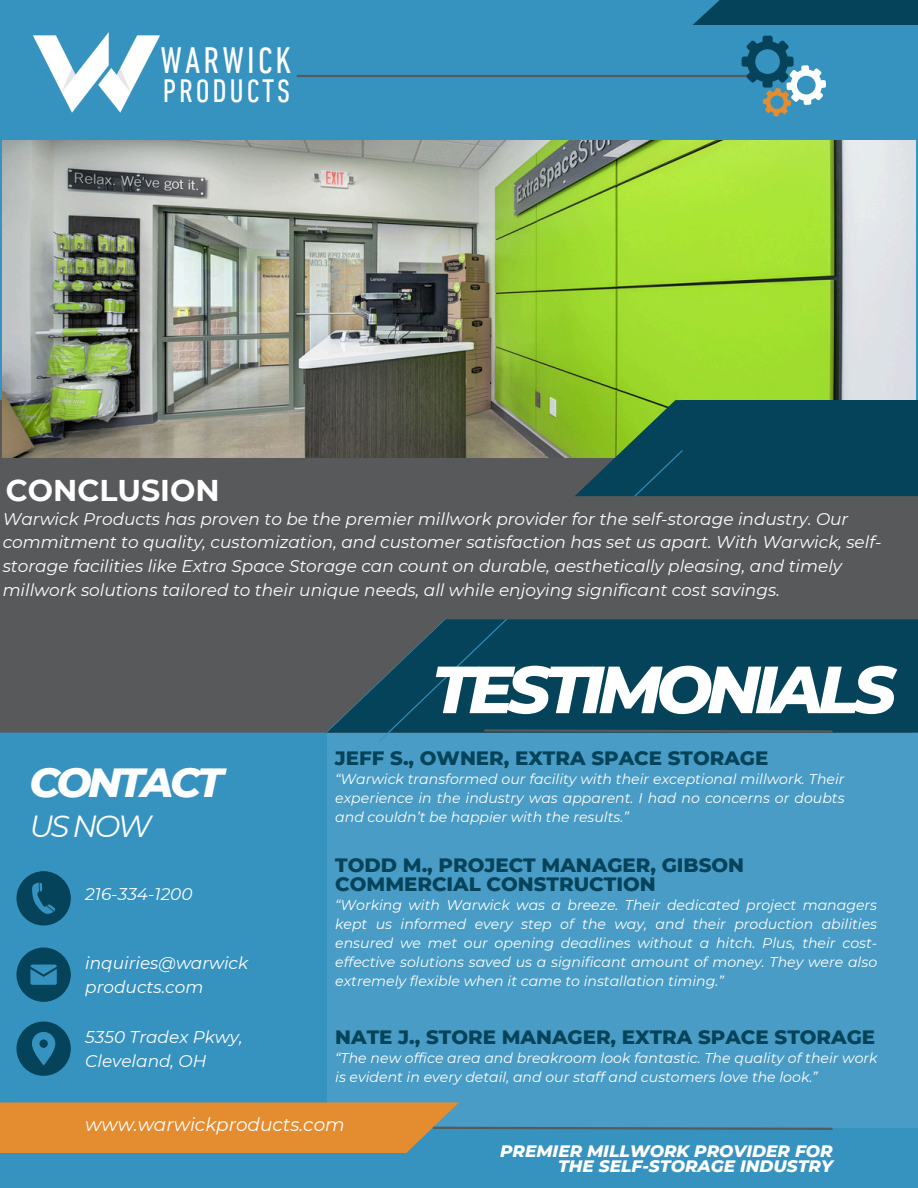
<style>
.page{position:relative;width:918px;height:1188px;background:#3692bf}
.page>*{position:absolute;margin:0;border:0;box-sizing:border-box;transform-origin:0 0}
.t1{font:italic 800 66.45px "Montserrat";letter-spacing:-.085em;color:#fff}
.t2{font:italic 800 41.55px "Montserrat";letter-spacing:-.085em;color:#fff}
.t3{font:condensed 37.5px "DIN Next LT Pro";letter-spacing:.085em;color:#fff}
.t4{font:condensed 33px "DIN Next LT Pro";letter-spacing:.085em;color:#fff}
.t5{font:italic 30.45px "Montserrat";color:#fff}
.t6{font:700 30px "Montserrat";color:#fff}
.t7{font:800 19.8px/19.2px "Montserrat";color:#044359}
.t8{font:italic 18.45px "Montserrat";color:#fff}
.t9{font:italic 16.95px/23.7px "Montserrat";color:#fff}
.t10{font:italic 800 16.95px/15.8px "Montserrat";color:#fff;text-align:right}
.t11{font:italic 14.1px/19px "Montserrat";color:#fff;text-align:justify}
</style>
<div class="page">
<div style="left:327px;top:546px;width:591px;height:582px;background:#499cc5"></div>
<div style="left:0;top:400px;width:918px;height:333px;background:#58595b"></div>
<div style="left:16px;top:871px;width:55px;height:55px;background:#044359;border-radius:50%"></div>
<div style="left:16px;top:948px;width:55px;height:54px;background:#044359;border-radius:50%"></div>
<div style="left:16px;top:1022px;width:55px;height:54px;background:#044359;border-radius:50%"></div>
<img style="left:3px;top:141px;width:912px;height:317px">
<svg style="left:327px;top:400px;width:591px;height:333px;fill:#044359"></svg>
<div style="left:692px;top:0;width:226px;height:25px;background:#044359"></div>
<svg style="left:378px;top:449px;width:306px;height:293px"></svg>
<div style="left:426px;top:496px;width:492px;height:123px;background:#58595b"></div>
<hr style="left:298px;top:75px;width:464px;height:2px;background:#58595b">
<svg style="left:32px;top:883px;width:23px;height:31px"></svg>
<svg style="left:30px;top:965px;width:26px;height:20px"></svg>
<svg style="left:32px;top:1032px;width:23px;height:33px"></svg>
<svg style="left:0;top:1102px;width:833px;height:51px"></svg>
<svg style="left:326px;top:533px;width:508px;height:201px"></svg>
<img style="left:33px;top:32px;width:127px;height:81px">
<svg style="left:742px;top:36px;width:84px;height:80px"></svg>
<h6 class="t3" style="left:160px;top:44px;width:133px">WARWICK</h6>
<p class="t4" style="left:163px;top:77px;width:129px">PRODUCTS</p>
<p class="t6" style="left:6px;top:472px;width:215px">CONCLUSION</p>
<p class="t9" style="left:3px;top:507px;width:880px">Warwick Products has proven to be the premier millwork provider for the self-storage industry. Our commitment to quality, customization, and customer satisfaction has set us apart. With Warwick, self&shy;storage facilities like Extra Space Storage can count on durable, aesthetically pleasing, and timely millwork solutions tailored to their unique needs, all while enjoying significant cost savings.</p>
<p class="t2" style="left:29px;top:757px;width:196px">CONTACT</p>
<h6 class="t5" style="left:29px;top:807px;width:124px">US NOW</h6>
<p class="t9" style="left:85px;top:882px;width:109px">216-334-1200</p>
<h2 class="t9" style="left:85px;top:951px;width:164px">inquiries@warwick products.com</h2>
<h5 class="t9" style="left:85px;top:1026px;width:159px;line-height:23.2px">5350 Tradex Pkwy,<br>Cleveland, OH</h5>
<h6 class="t1" style="left:432px;top:649px;width:466px">TESTIMONIALS</h6>
<h3 class="t7" style="left:335px;top:749px;width:435px">JEFF S., OWNER, EXTRA SPACE STORAGE</h3>
<h1 class="t11" style="left:335px;top:769px;width:511px">“Warwick transformed our facility with their exceptional millwork. Their experience in the industry was apparent. I had no concerns or doubts and couldn’t be happier with the results.”</h1>
<h4 class="t7" style="left:335px;top:855px;width:410px">TODD M., PROJECT MANAGER, GIBSON<br>COMMERCIAL CONSTRUCTION</h4>
<p class="t11" style="left:335px;top:895px;width:543px">“Working with Warwick was a breeze. Their dedicated project managers kept us informed every step of the way, and their production abilities ensured we met our opening deadlines without a hitch. Plus, their cost&shy;effective solutions saved us a significant amount of money. They were also extremely flexible when it came to installation timing.”</p>
<p class="t7" style="left:335px;top:1027px;width:541px">NATE J., STORE MANAGER, EXTRA SPACE STORAGE</p>
<p class="t11" style="left:335px;top:1049px;width:544px">“The new office area and breakroom look fantastic. The quality of their work is evident in every detail, and our staff and customers love the look.”</p>
<p class="t8" style="left:85px;top:1114px;width:261px">www.warwickproducts.com</p>
<h5 class="t10" style="left:500px;top:1143px;width:334px">PREMIER MILLWORK PROVIDER FOR<br>THE SELF-STORAGE INDUSTRY</h5>
</div>
